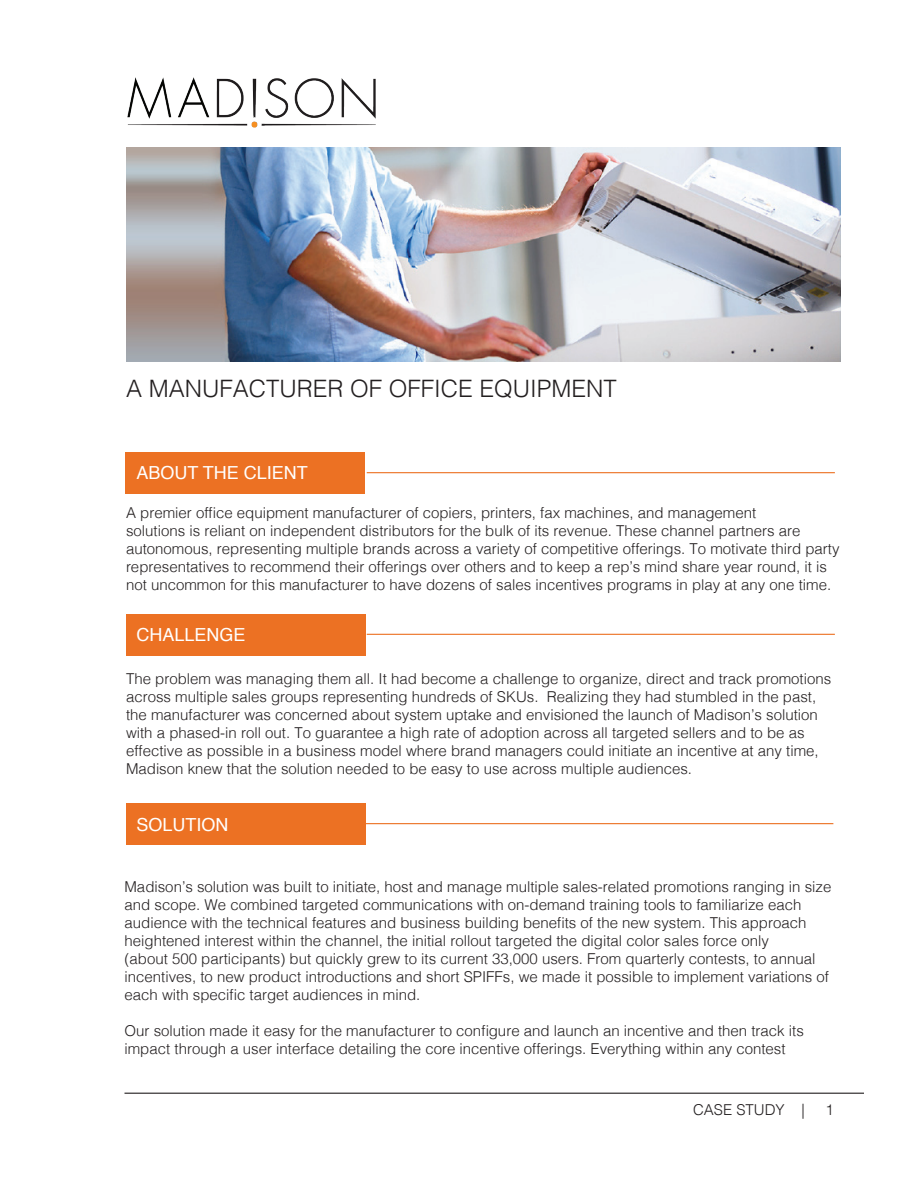
<style>
.page{position:relative;width:918px;height:1188px;background:#fff}
.page>*{position:absolute;margin:0;border:0;box-sizing:border-box;transform-origin:0 0}
.t1{font:300 24px "Helvetica";color:#231f20}
.t2{font:18px "Helvetica";color:#fff}
.t3{font:300 15px/18px "Helvetica";color:#231f20}
</style>
<div class="page">
<div style="left:127px;top:803px;width:239px;height:41px;background:#ec7123"></div>
<div style="left:125px;top:452px;width:240px;height:41px;background:#ec7123"></div>
<div style="left:127px;top:614px;width:239px;height:42px;background:#ec7123"></div>
<hr style="left:367px;top:472px;width:468px;height:1px;background:#ec7123">
<hr style="left:367px;top:634px;width:468px;height:1px;background:#ec7123">
<hr style="left:365px;top:823px;width:468px;height:1px;background:#ec7123">
<hr style="left:124px;top:1093px;width:740px;height:1px;background:#231f20">
<img style="left:127px;top:77px;width:249px;height:51px">
<img style="left:126px;top:148px;width:715px;height:214px">
<h1 class="t1" style="left:126px;top:368px;width:492px">A MANUFACTURER OF OFFICE EQUIPMENT</h1>
<p class="t2" style="left:136px;top:458px;width:173px">ABOUT THE CLIENT</p>
<p class="t3" style="left:126px;top:502px;width:715px">A premier office equipment manufacturer of copiers, printers, fax machines, and management<br>solutions is reliant on independent distributors for the bulk of its revenue. These channel partners are autonomous, representing multiple brands across a variety of competitive offerings. To motivate third party representatives to recommend their offerings over others and to keep a rep’s mind share year round, it is not uncommon for this manufacturer to have dozens of sales incentives programs in play at any one time.</p>
<p class="t2" style="left:136px;top:621px;width:111px">CHALLENGE</p>
<p class="t3" style="left:126px;top:668px;width:707px">The problem was managing them all. It had become a challenge to organize, direct and track promotions across multiple sales groups representing hundreds of SKUs. Realizing they had stumbled in the past, the manufacturer was concerned about system uptake and envisioned the launch of Madison’s solution with a phased-in roll out. To guarantee a high rate of adoption across all targeted sellers and to be as effective as possible in a business model where brand managers could initiate an incentive at any time, Madison knew that the solution needed to be easy to use across multiple audiences.</p>
<p class="t2" style="left:136px;top:811px;width:94px">SOLUTION</p>
<p class="t3" style="left:124px;top:876px;width:708px">Madison’s solution was built to initiate, host and manage multiple sales-related promotions ranging in size and scope. We combined targeted communications with on-demand training tools to familiarize each audience with the technical features and business building benefits of the new system. This approach heightened interest within the channel, the initial rollout targeted the digital color sales force only<br>(about 500 participants) but quickly grew to its current 33,000 users. From quarterly contests, to annual incentives, to new product introductions and short SPIFFs, we made it possible to implement variations of each with specific target audiences in mind.</p>
<p class="t3" style="left:124px;top:1020px;width:681px">Our solution made it easy for the manufacturer to configure and launch an incentive and then track its impact through a user interface detailing the core incentive offerings. Everything within any contest</p>
<p class="t3" style="left:693px;top:1100px;width:113px">CASE STUDY |</p>
<p class="t3" style="left:826px;top:1100px;width:10px">1</p>
</div>
